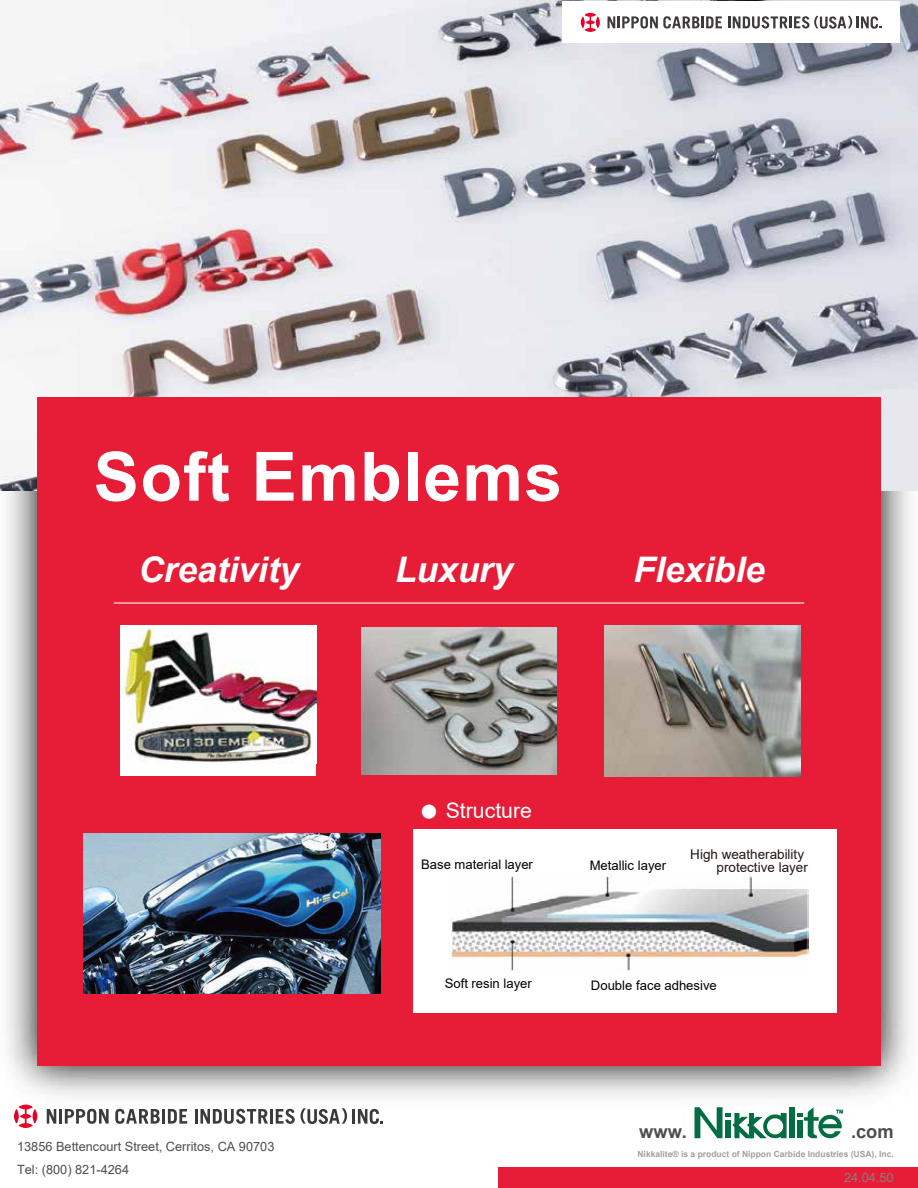
<style>
.page{position:relative;width:918px;height:1188px;background:#fff}
.page>*{position:absolute;margin:0;border:0;box-sizing:border-box;transform-origin:0 0}
.t1{font:700 68.1px "Arial";letter-spacing:.02em;color:#fff}
.t2{font:italic 700 35.25px "Arial";color:#fff}
.t3{font:21.3px "Arial";color:#fff}
.t4{font:700 18.3px "Arial";color:#4d4d4d}
.t5{font:700 16.5px "Yu Gothic";color:#fff}
.t6{font:13.5px/13.5px "Arial";color:#221815;text-align:right}
.t7{font:13.05px "Arial";color:#040000}
.t8{font:12.75px/22.4px "Arial";color:#4d4d4d}
.t9{font:12.75px "Arial";color:#808080}
.t10{font:700 8.55px "Arial";color:#9fa0a0}
</style>
<div class="page">
<img style="left:0;top:0;width:918px;height:346px">
<div style="left:498px;top:1168px;width:420px;height:20px;background:#e71d37"></div>
<div style="left:562px;top:1px;width:338px;height:41px;background:#fff"></div>
<img style="left:0;top:346px;width:918px;height:772px">
<div style="left:37px;top:398px;width:844px;height:668px;background:#e71d37"></div>
<svg style="left:581px;top:16px;width:4px;height:12px"></svg>
<svg style="left:596px;top:16px;width:4px;height:12px"></svg>
<svg style="left:584px;top:13px;width:12px;height:19px"></svg>
<svg style="left:608px;top:16px;width:114px;height:13px"></svg>
<svg style="left:728px;top:16px;width:154px;height:13px"></svg>
<img style="left:672px;top:1084px;width:194px;height:55px">
<div style="left:789px;top:1107px;width:6px;height:31px;background:#006e42"></div>
<svg style="left:695px;top:1107px;width:92px;height:31px"></svg>
<svg style="left:797px;top:1107px;width:46px;height:31px"></svg>
<svg style="left:14px;top:1109px;width:5px;height:15px"></svg>
<svg style="left:33px;top:1109px;width:4px;height:15px"></svg>
<svg style="left:18px;top:1105px;width:15px;height:23px"></svg>
<hr style="left:352px;top:1109px;width:3px;height:15px;background:#3e3a39">
<svg style="left:358px;top:1109px;width:25px;height:15px"></svg>
<svg style="left:47px;top:1109px;width:9px;height:15px"></svg>
<hr style="left:59px;top:1109px;width:3px;height:15px;background:#3e3a39">
<svg style="left:65px;top:1109px;width:44px;height:15px"></svg>
<svg style="left:115px;top:1109px;width:45px;height:15px"></svg>
<hr style="left:162px;top:1109px;width:3px;height:15px;background:#3e3a39">
<svg style="left:168px;top:1109px;width:19px;height:15px"></svg>
<hr style="left:195px;top:1109px;width:3px;height:15px;background:#3e3a39">
<svg style="left:200px;top:1109px;width:68px;height:15px"></svg>
<hr style="left:270px;top:1109px;width:3px;height:15px;background:#3e3a39">
<svg style="left:276px;top:1108px;width:71px;height:16px"></svg>
<div style="left:120px;top:626px;width:196px;height:150px;background:#fff"></div>
<img style="left:361px;top:627px;width:196px;height:148px">
<img style="left:605px;top:626px;width:196px;height:150px">
<img style="left:120px;top:626px;width:196px;height:137px">
<hr style="left:114px;top:602px;width:690px;height:2px;background:#fff">
<div style="left:413px;top:830px;width:423px;height:183px;background:#fff"></div>
<img style="left:450px;top:874px;width:359px;height:97px">
<img style="left:84px;top:834px;width:296px;height:160px">
<h1 class="t1" style="left:94px;top:429px;width:470px">Soft Emblems</h1>
<h2 class="t2" style="left:138px;top:546px;width:162px">Creativity</h2>
<h2 class="t2" style="left:395px;top:546px;width:119px">Luxury</h2>
<h2 class="t2" style="left:634px;top:546px;width:133px">Flexible</h2>
<p class="t5" style="left:421px;top:802px;width:18px">●</p>
<h3 class="t3" style="left:446px;top:796px;width:88px">Structure</h3>
<p class="t7" style="left:421px;top:855px;width:113px">Base material layer</p>
<p class="t7" style="left:590px;top:856px;width:78px">Metallic layer</p>
<p class="t6" style="left:690px;top:847px;width:119px">High weatherability protective layer</p>
<p class="t8" style="left:17px;top:1136px;width:259px">13856 Bettencourt Street, Cerritos, CA 90703<br>Tel: (800) 821-4264</p>
<p class="t7" style="left:445px;top:974px;width:89px">Soft resin layer</p>
<p class="t7" style="left:591px;top:976px;width:127px">Double face adhesive</p>
<h3 class="t4" style="left:639px;top:1119px;width:49px">www.</h3>
<h3 class="t4" style="left:851px;top:1119px;width:44px">.com</h3>
<p class="t10" style="left:638px;top:1148px;width:258px">Nikkalite® is a product of Nippon Carbide Industries (USA), Inc.</p>
<p class="t9" style="left:844px;top:1169px;width:51px">24.04.50</p>
</div>
